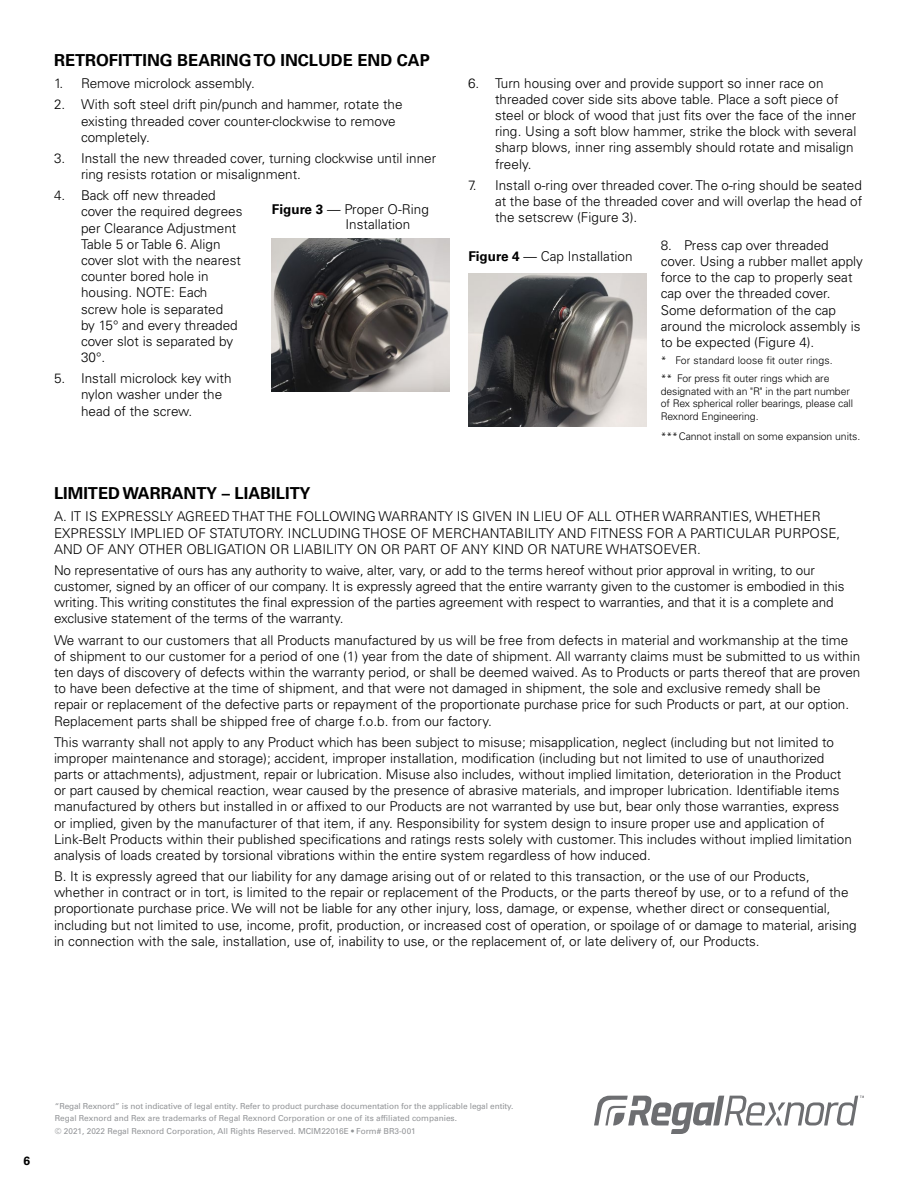
<style>
.page{position:relative;width:918px;height:1188px;background:#fff}
.page>*{position:absolute;margin:0;border:0;box-sizing:border-box;transform-origin:0 0}
.t1{font:700 16.5px "Univers LT Std";color:#000}
.t2{font:300 13.5px/16.2px "Univers LT Std";color:#000}
.t3{font:700 12px "Univers LT Std";color:#000}
.t4{font:300 10.5px/12.6px "Univers LT Std";letter-spacing:-.01em;color:#000}
.t5{font:8.25px/12.6px "Univers LT Std";color:#939598}
.s1{font-weight:700}
</style>
<div class="page">
<svg style="left:594px;top:1096px;width:270px;height:38px"></svg>
<img style="left:271px;top:238px;width:179px;height:154px">
<img style="left:468px;top:274px;width:179px;height:153px">
<p class="t1" style="left:54px;top:50px;width:377px">RETROFITTING BEARING TO INCLUDE END CAP</p>
<p class="t2" style="left:54px;top:75px;width:202px">1. Remove microlock assembly.</p>
<p class="t2" style="left:81px;top:97px;width:323px;text-indent:-27px">2. With soft steel drift pin/punch and hammer, rotate the existing threaded cover counter-clockwise to remove completely.</p>
<p class="t2" style="left:81px;top:150px;width:357px;text-indent:-27px">3. Install the new threaded cover, turning clockwise until inner ring resists rotation or misalignment.</p>
<p class="t2" style="left:81px;top:187px;width:163px;text-indent:-27px">4. Back off new threaded cover the required degrees per Clearance Adjustment<br>Table 5 or Table 6. Align cover slot with the nearest counter bored hole in housing. NOTE: Each screw hole is separated<br>by 15° and every threaded cover slot is separated by<br>30°.</p>
<p class="t2" style="left:81px;top:370px;width:152px;text-indent:-27px">5. Install microlock key with nylon washer under the head of the screw.</p>
<p class="t2" style="left:345px;top:201px;width:85px;line-height:15px;text-indent:-73px"><span class="s1">Figure 3</span> — Proper O-Ring<br>Installation</p>
<p class="t2" style="left:495px;top:75px;width:363px;text-indent:-27px">6. Turn housing over and provide support so inner race on threaded cover side sits above table. Place a soft piece of steel or block of wood that just fits over the face of the inner ring. Using a soft blow hammer, strike the block with several sharp blows, inner ring assembly should rotate and misalign freely.</p>
<p class="t2" style="left:495px;top:177px;width:369px;text-align:justify;text-indent:-27px">7. Install o-ring over threaded cover. The o-ring should be seated at the base of the threaded cover and will overlap the head of the setscrew (Figure 3).</p>
<p class="t2" style="left:661px;top:237px;width:204px">8. Press cap over threaded cover. Using a rubber mallet apply force to the cap to properly seat cap over the threaded cover.<br>Some deformation of the cap around the microlock assembly is to be expected (Figure 4).</p>
<p class="t4" style="left:661px;top:352px;width:173px;line-height:17.4px">* For standard loose fit outer rings. ** For press fit outer rings which are</p>
<p class="t4" style="left:661px;top:385px;width:194px">designated with an "R" in the part number of Rex spherical roller bearings, please call<br>Rexnord Engineering.</p>
<p class="t4" style="left:661px;top:430px;width:201px">***Cannot install on some expansion units.</p>
<p class="t2" style="left:468px;top:249px;width:166px"><span class="s1">Figure 4</span> — Cap Installation</p>
<p class="t1" style="left:54px;top:483px;width:258px">LIMITED WARRANTY – LIABILITY</p>
<p class="t2" style="left:54px;top:509px;width:788px">A. IT IS EXPRESSLY AGREED THAT THE FOLLOWING WARRANTY IS GIVEN IN LIEU OF ALL OTHER WARRANTIES, WHETHER<br>EXPRESSLY IMPLIED OF STATUTORY. INCLUDING THOSE OF MERCHANTABILITY AND FITNESS FOR A PARTICULAR PURPOSE,<br>AND OF ANY OTHER OBLIGATION OR LIABILITY ON OR PART OF ANY KIND OR NATURE WHATSOEVER.</p>
<p class="t2" style="left:54px;top:562px;width:792px">No representative of ours has any authority to waive, alter, vary, or add to the terms hereof without prior approval in writing, to our customer, signed by an officer of our company. It is expressly agreed that the entire warranty given to the customer is embodied in this writing. This writing constitutes the final expression of the parties agreement with respect to warranties, and that it is a complete and exclusive statement of the terms of the warranty.</p>
<p class="t2" style="left:54px;top:632px;width:808px">We warrant to our customers that all Products manufactured by us will be free from defects in material and workmanship at the time of shipment to our customer for a period of one (1) year from the date of shipment. All warranty claims must be submitted to us within ten days of discovery of defects within the warranty period, or shall be deemed waived. As to Products or parts thereof that are proven to have been defective at the time of shipment, and that were not damaged in shipment, the sole and exclusive remedy shall be<br>repair or replacement of the defective parts or repayment of the proportionate purchase price for such Products or part, at our option.<br>Replacement parts shall be shipped free of charge f.o.b. from our factory.</p>
<p class="t2" style="left:54px;top:734px;width:799px">This warranty shall not apply to any Product which has been subject to misuse; misapplication, neglect (including but not limited to improper maintenance and storage); accident, improper installation, modification (including but not limited to use of unauthorized parts or attachments), adjustment, repair or lubrication. Misuse also includes, without implied limitation, deterioration in the Product or part caused by chemical reaction, wear caused by the presence of abrasive materials, and improper lubrication. Identifiable items manufactured by others but installed in or affixed to our Products are not warranted by use but, bear only those warranties, express or implied, given by the manufacturer of that item, if any. Responsibility for system design to insure proper use and application of Link-Belt Products within their published specifications and ratings rests solely with customer. This includes without implied limitation analysis of loads created by torsional vibrations within the entire system regardless of how induced.</p>
<p class="t2" style="left:54px;top:868px;width:804px">B. It is expressly agreed that our liability for any damage arising out of or related to this transaction, or the use of our Products, whether in contract or in tort, is limited to the repair or replacement of the Products, or the parts thereof by use, or to a refund of the proportionate purchase price. We will not be liable for any other injury, loss, damage, or expense, whether direct or consequential, including but not limited to use, income, profit, production, or increased cost of operation, or spoilage of or damage to material, arising in connection with the sale, installation, use of, inability to use, or the replacement of, or late delivery of, our Products.</p>
<p class="t3" style="left:24px;top:1154px;width:8px">6</p>
<p class="t5" style="left:55px;top:1100px;width:460px">“Regal Rexnord” is not indicative of legal entity. Refer to product purchase documentation for the applicable legal entity.<br>Regal Rexnord and Rex are trademarks of Regal Rexnord Corporation or one of its affiliated companies.<br>© 2021, 2022 Regal Rexnord Corporation, All Rights Reserved. MCIM22016E • Form# BR3-001</p>
</div>
